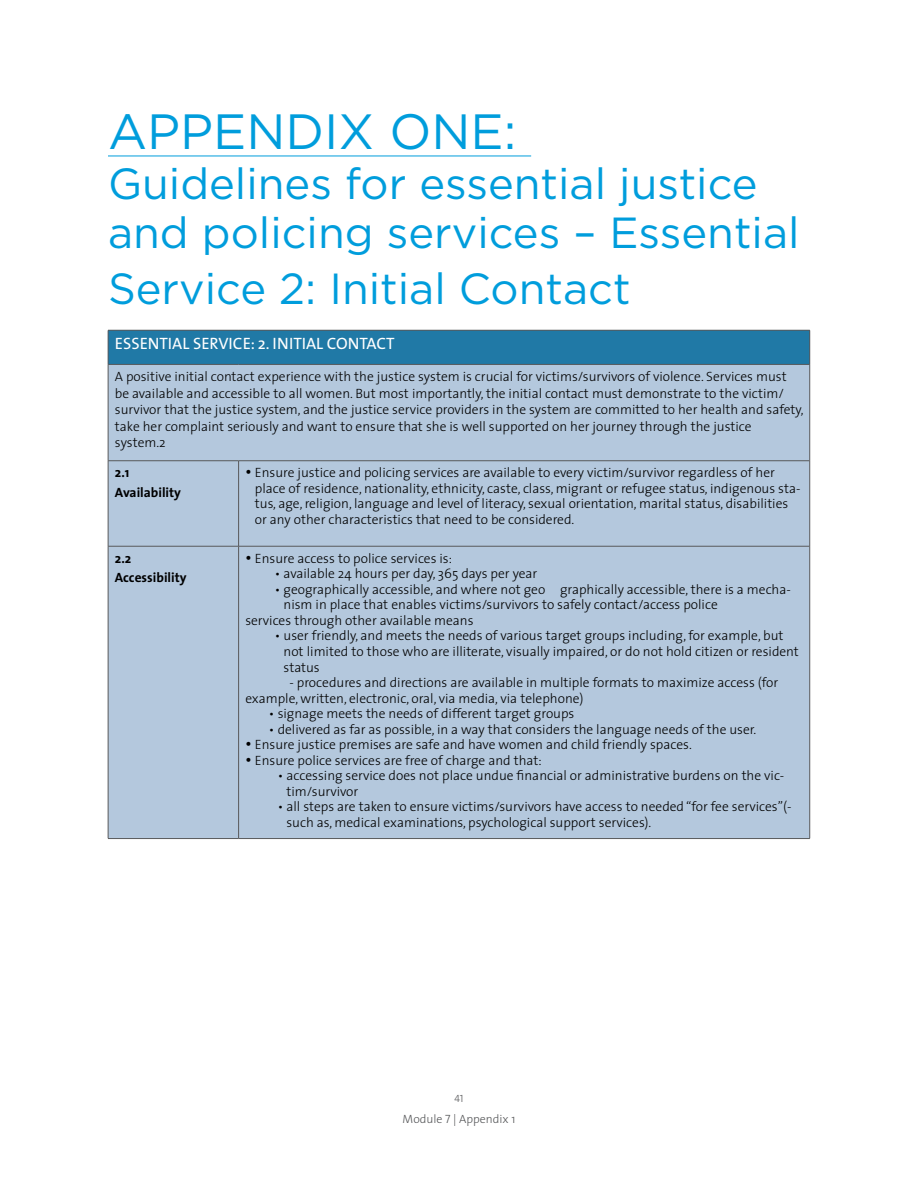
<style>
.page{position:relative;width:918px;height:1188px;background:#fff}
.page>*{position:absolute;margin:0;border:0;box-sizing:border-box;transform-origin:0 0}
.t1{font:49.5px "Gotham";color:#009ddc}
.t2{font:43.5px/49.5px "Gotham";color:#009ddc}
.t3{font:16.5px "The Sans";color:#fff}
.t4{font:300 13.5px/15.6px "The Sans";color:#000}
.t5{font:700 13.5px/19.5px "The Sans";color:#000}
.t6{font:300 12px "The Sans";color:#58595b}
.t7{font:10.5px "The Sans Light Caps";color:#58595b}
.s1{font-family:"The Sans Light Caps";font-weight:400}
</style>
<div class="page">
<hr style="left:108px;top:155px;width:423px;height:1px;background:#009ddc">
<div style="left:108px;top:330px;width:702px;height:34px;background:#2079a6"></div>
<div style="left:109px;top:365px;width:700px;height:473px;background:#b4c8dd"></div>
<hr style="left:108px;top:364px;width:131px;height:1px;background:#58595b">
<hr style="left:239px;top:364px;width:571px;height:1px;background:#58595b">
<hr style="left:108px;top:460px;width:131px;height:1px;background:#58595b">
<hr style="left:239px;top:460px;width:571px;height:1px;background:#58595b">
<hr style="left:238px;top:461px;width:1px;height:85px;background:#58595b">
<hr style="left:108px;top:546px;width:131px;height:1px;background:#58595b">
<hr style="left:239px;top:546px;width:571px;height:1px;background:#58595b">
<hr style="left:238px;top:546px;width:1px;height:292px;background:#58595b">
<hr style="left:108px;top:838px;width:131px;height:1px;background:#58595b">
<hr style="left:239px;top:838px;width:571px;height:1px;background:#58595b">
<hr style="left:108px;top:330px;width:131px;height:1px;background:#58595b">
<hr style="left:108px;top:330px;width:1px;height:34px;background:#58595b">
<hr style="left:239px;top:330px;width:571px;height:1px;background:#58595b">
<hr style="left:809px;top:330px;width:1px;height:34px;background:#58595b">
<hr style="left:108px;top:364px;width:1px;height:97px;background:#58595b">
<hr style="left:809px;top:364px;width:1px;height:97px;background:#58595b">
<hr style="left:108px;top:461px;width:1px;height:85px;background:#58595b">
<hr style="left:809px;top:461px;width:1px;height:85px;background:#58595b">
<hr style="left:108px;top:546px;width:1px;height:292px;background:#58595b">
<hr style="left:809px;top:546px;width:1px;height:292px;background:#58595b">
<h1 class="t1" style="left:108px;top:104px;width:410px">APPENDIX ONE:</h1>
<h2 class="t2" style="left:108px;top:158px;width:693px">Guidelines for essential justice and policing services – Essential</h2>
<h2 class="t2" style="left:108px;top:263px;width:524px">Service 2: Initial Contact</h2>
<p class="t3" style="left:115px;top:330px;width:281px">ESSENTIAL SERVICE: 2. INITIAL CONTACT</p>
<p class="t4" style="left:115px;top:368px;width:690px;line-height:16.5px">A positive initial contact experience with the justice system is crucial for victims/survivors of violence. Services must be available and accessible to all women. But most importantly, the initial contact must demonstrate to the victim/ survivor that the justice system, and the justice service providers in the system are committed to her health and safety, take her complaint seriously and want to ensure that she is well supported on her journey through the justice system.2</p>
<p class="t5" style="left:115px;top:463px;width:68px">2.1<br>Availability</p>
<p class="t4" style="left:255px;top:465px;width:547px;text-indent:-10px">• Ensure justice and policing services are available to every victim/survivor regardless of her place of residence, nationality, ethnicity, caste, class, migrant or refugee status, indigenous sta&shy;tus, age, religion, language and level of literacy, sexual orientation, marital status, disabilities or any other characteristics that need to be considered.</p>
<p class="t5" style="left:115px;top:548px;width:73px">2.2<br>Accessibility</p>
<p class="t4" style="left:245px;top:550px;width:208px">• Ensure access to police services is:</p>
<p class="t4" style="left:275px;top:566px;width:264px">• available 24 hours per day, 365 days per year</p>
<p class="t4" style="left:275px;top:581px;width:518px">• geographically accessible, and where not geo graphically accessible, there is a mecha-</p>
<p class="t4" style="left:284px;top:597px;width:436px">nism in place that enables victims/survivors to safely contact/access police</p>
<p class="t4" style="left:245px;top:612px;width:230px">services through other available means</p>
<p class="t4" style="left:284px;top:628px;width:517px;text-indent:-9px">• user friendly, and meets the needs of various target groups including, for example, but not limited to those who are illiterate, visually impaired, or do not hold citizen or resident status</p>
<p class="t4" style="left:245px;top:674px;width:534px;text-indent:44px">- procedures and directions are available in multiple formats to maximize access (for example, written, electronic, oral, via media, via telephone)</p>
<p class="t4" style="left:269px;top:705px;width:307px">• signage meets the needs of different target groups</p>
<p class="t4" style="left:269px;top:721px;width:489px">• delivered as far as possible, in a way that considers the language needs of the user.</p>
<p class="t4" style="left:245px;top:736px;width:448px">• Ensure justice premises are safe and have women and child friendly spaces.</p>
<p class="t4" style="left:245px;top:752px;width:298px">• Ensure police services are free of charge and that:</p>
<p class="t4" style="left:287px;top:767px;width:499px;text-indent:-9px">• accessing service does not place undue financial or administrative burdens on the vic&shy;tim/survivor</p>
<p class="t4" style="left:287px;top:798px;width:507px;text-indent:-9px">• all steps are taken to ensure victims/survivors have access to needed “for fee services”(- such as, medical examinations, psychological support services).</p>
<p class="t7" style="left:454px;top:1090px;width:11px">41</p>
<p class="t6" style="left:403px;top:1109px;width:114px">Module <span class="s1">7</span> | Appendix 1</p>
</div>
